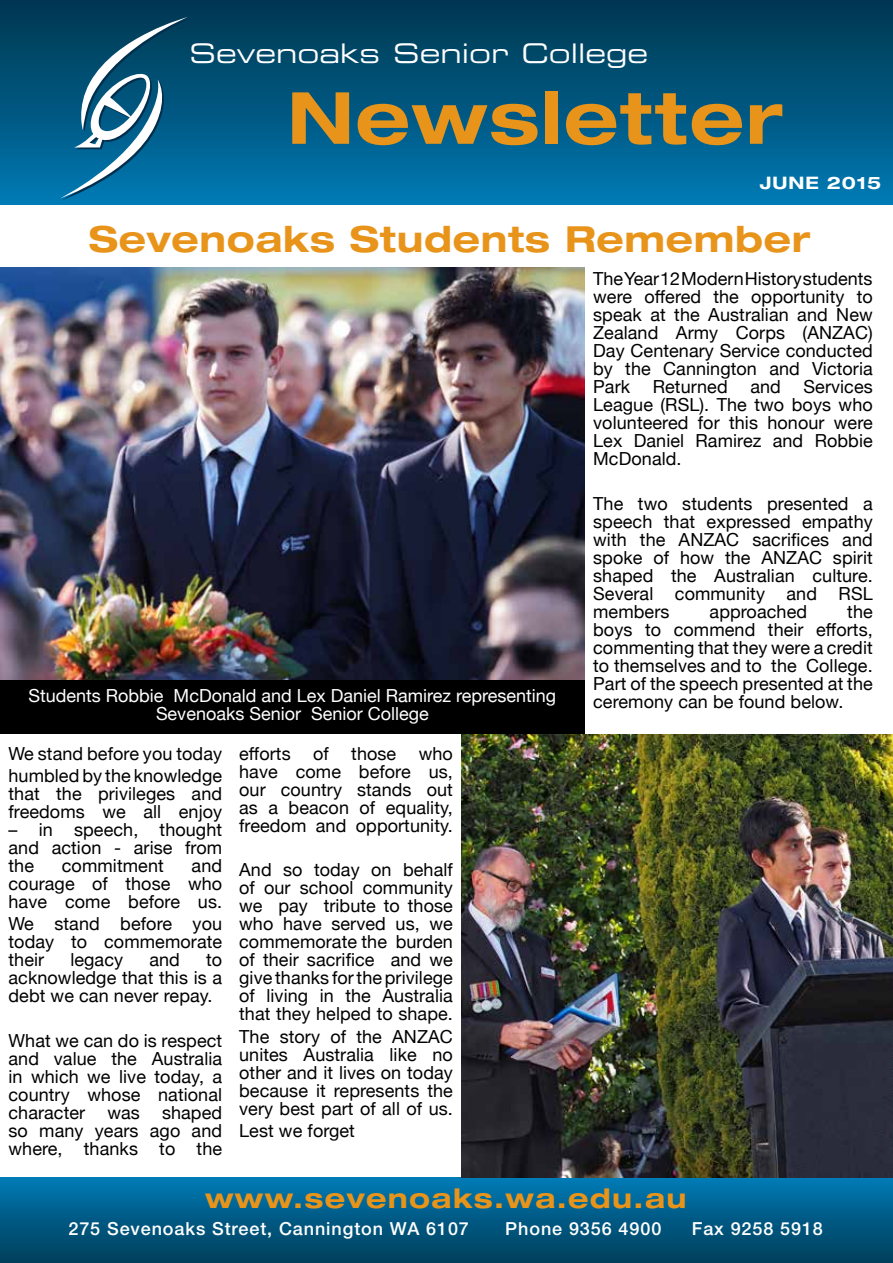
<style>
.page{position:relative;width:893px;height:1263px;background:#fff}
.page>*{position:absolute;margin:0;border:0;box-sizing:border-box;transform-origin:0 0}
.t1{font:700 expanded 72px "Helvetica Neue";letter-spacing:.02em;color:#e8941a}
.t2{font:700 expanded 36px "Helvetica Neue";letter-spacing:.02em;color:#e8941a}
.t3{font:700 expanded 27px "Helvetica Neue";letter-spacing:.05em;color:#e8941a}
.t4{font:27px "Eurostile LT Extended Two";color:#fff}
.t5{font:18px/18px "Helvetica Neue";letter-spacing:.005em;color:#000;text-align:justify}
.t6{font:18px/18px "Helvetica Neue";color:#fff;text-align:center}
.t7{font:500 18px "Helvetica Neue";letter-spacing:.05em;color:#fff}
.t8{font:700 expanded 17.25px "Helvetica Neue";letter-spacing:.05em;color:#fff}
</style>
<div class="page">
<div style="left:0;top:1178px;width:893px;height:85px;background:linear-gradient(to bottom,#0079b4,#003d59)"></div>
<div style="left:0;top:0;width:893px;height:205px;background:linear-gradient(to bottom,#00354e,#0079b2)"></div>
<svg style="left:60px;top:17px;width:130px;height:183px;background:#236d91"></svg>
<img style="left:0;top:268px;width:585px;height:412px">
<div style="left:0;top:680px;width:585px;height:54px;background:#000"></div>
<img style="left:461px;top:734px;width:432px;height:444px">
<h3 class="t4" style="left:190px;top:35px;width:460px">Sevenoaks Senior College</h3>
<h1 class="t1" style="left:287px;top:73px;width:497px">Newsletter</h1>
<p class="t8" style="left:760px;top:172px;width:123px">JUNE 2015</p>
<h2 class="t2" style="left:89px;top:217px;width:723px">Sevenoaks Students Remember</h2>
<p class="t5" style="left:593px;top:271px;width:281px">The Year 12 Modern History students were offered the opportunity to speak at the Australian and New Zealand Army Corps (ANZAC)<br>Day Centenary Service conducted by the Cannington and Victoria Park</p>
<p class="t5" style="left:593px;top:379px;width:281px;text-indent:210px">Services League (RSL). The two boys who volunteered for this honour were Lex Daniel Ramirez and Robbie McDonald.</p>
<p class="t5" style="left:593px;top:495px;width:281px">The two students presented a speech that expressed empathy with the ANZAC sacrifices and spoke of how the ANZAC spirit shaped the Australian culture.<br>Several community and RSL members</p>
<p class="t5" style="left:653px;top:379px;width:76px">Returned</p>
<p class="t5" style="left:750px;top:379px;width:32px">and</p>
<p class="t5" style="left:593px;top:603px;width:281px;text-indent:254px">the boys to commend their efforts, commenting that they were a credit to themselves and to the College.<br>Part of the speech presented at the ceremony can be found below.</p>
<p class="t5" style="left:710px;top:603px;width:99px">approached</p>
<p class="t6" style="left:29px;top:688px;width:529px">Students Robbie McDonald and Lex Daniel Ramirez representing<br>Sevenoaks Senior Senior College</p>
<p class="t5" style="left:9px;top:743px;width:215px;line-height:22.2px">We stand before you today humbled by the knowledge</p>
<p class="t5" style="left:9px;top:786px;width:215px">that the privileges and freedoms we all enjoy</p>
<p class="t5" style="left:9px;top:822px;width:215px">– in speech, thought and action - arise from the</p>
<p class="t5" style="left:9px;top:858px;width:215px;text-indent:183px">and courage of those who have come before us.</p>
<p class="t5" style="left:9px;top:916px;width:215px">We stand before you today to commemorate their</p>
<p class="t5" style="left:62px;top:858px;width:103px">commitment</p>
<p class="t5" style="left:70px;top:952px;width:54px">legacy</p>
<p class="t5" style="left:149px;top:952px;width:32px">and</p>
<p class="t5" style="left:9px;top:952px;width:215px;text-indent:198px">to acknowledge that this is a debt we can never repay.</p>
<p class="t5" style="left:9px;top:1032px;width:215px">What we can do is respect and value the Australia in which we live today, a country whose national character was shaped so many years ago and where, thanks to the</p>
<p class="t5" style="left:239px;top:745px;width:215px">efforts of those who have come before us, our country stands out as a beacon of equality, freedom and opportunity.</p>
<p class="t5" style="left:239px;top:862px;width:215px">And so today on behalf of our school community we pay tribute to those who have served us, we commemorate the burden of their sacrifice and we give thanks for the privilege of living in the Australia that they helped to shape.</p>
<p class="t5" style="left:239px;top:1028px;width:215px">The story of the ANZAC unites Australia like no other and it lives on today because it represents the very best part of all of us.</p>
<p class="t5" style="left:239px;top:1122px;width:117px">Lest we forget</p>
<h3 class="t3" style="left:205px;top:1181px;width:483px">www.sevenoaks.wa.edu.au</h3>
<p class="t7" style="left:68px;top:1217px;width:402px">275 Sevenoaks Street, Cannington WA 6107</p>
<p class="t7" style="left:505px;top:1217px;width:158px">Phone 9356 4900</p>
<p class="t7" style="left:692px;top:1217px;width:133px">Fax 9258 5918</p>
</div>
